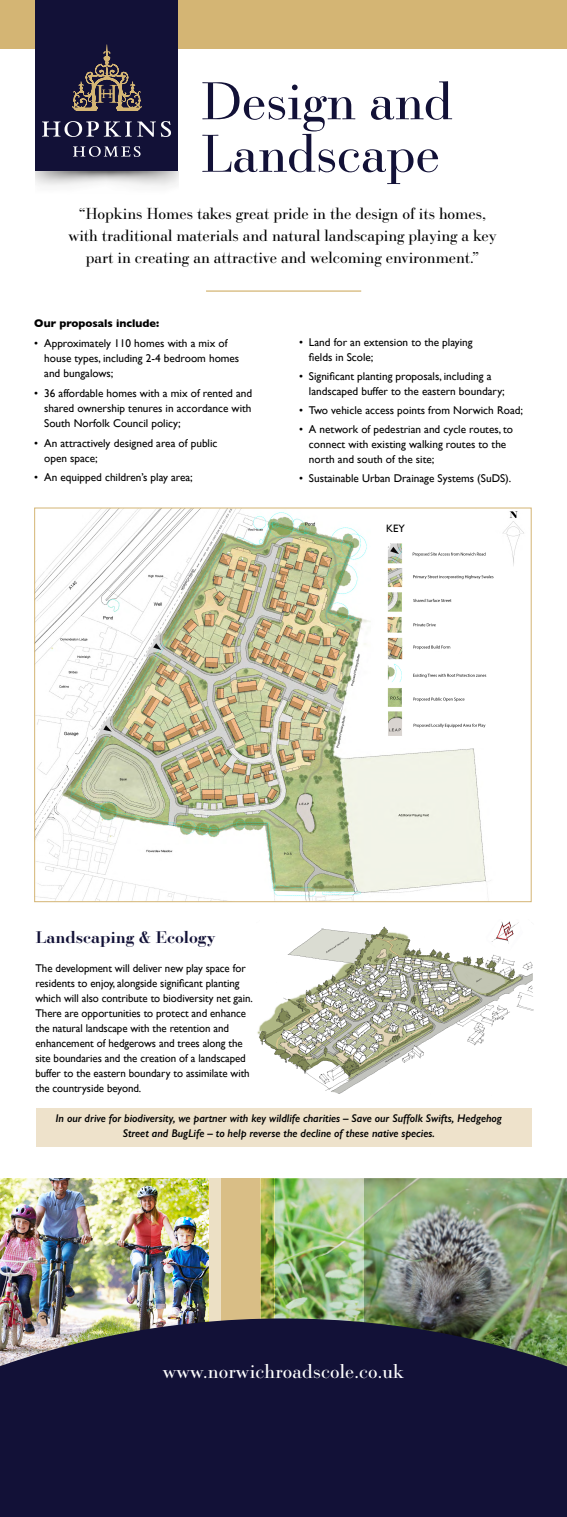
<style>
.page{position:relative;width:567px;height:1517px;background:#fff}
.page>*{position:absolute;margin:0;border:0;box-sizing:border-box;transform-origin:0 0}
.t1{font:51.65px/52.5px "Ratio Modern";color:#121137}
.t2{font:19.12px "Ratio Modern";letter-spacing:.01em;color:#fff}
.t3{font:500 16.5px "Ratio Modern";color:#121137}
.t4{font:15.55px/21.9px "Ratio Modern";color:#000;text-align:center}
.t5{font:11.25px/15px "Gill Sans";color:#000}
.t6{font:italic 600 11.25px/15px "Gill Sans";letter-spacing:-.005em;color:#000;text-align:center}
.t7{font:700 11.25px "Gill Sans";color:#000}
.t8{font:10.7px "Gill Sans";color:#000}
</style>
<div class="page">
<div style="left:36px;top:1108px;width:495px;height:38px;background:#eee2cb"></div>
<img style="left:0;top:1178px;width:151px;height:140px">
<img style="left:151px;top:1178px;width:57px;height:140px">
<img style="left:364px;top:1178px;width:203px;height:140px">
<img style="left:275px;top:1178px;width:89px;height:140px">
<svg style="left:208px;top:1178px;width:67px;height:140px;background:#ccbf82"></svg>
<div style="left:0;top:0;width:567px;height:49px;background:#d4b574"></div>
<div style="left:35px;top:0;width:143px;height:172px;background:#121137"></div>
<svg style="left:72px;top:44px;width:70px;height:67px"></svg>
<svg style="left:42px;top:121px;width:129px;height:16px"></svg>
<svg style="left:73px;top:146px;width:68px;height:11px"></svg>
<svg style="left:0;top:1318px;width:567px;height:199px;background:#1b1b3b"></svg>
<hr style="left:206px;top:290px;width:155px;height:2px;background:#d4b574">
<img style="left:36px;top:510px;width:488px;height:390px">
<div style="left:441px;top:553px;width:62px;height:176px;background:#fff"></div>
<img style="left:376px;top:539px;width:123px;height:209px">
<img style="left:257px;top:921px;width:277px;height:173px">
<h1 class="t1" style="left:201px;top:73px;width:254px">Design and<br>Landscape</h1>
<h3 class="t4" style="left:68px;top:202px;width:430px">“Hopkins Homes takes great pride in the design of its homes, with traditional materials and natural landscaping playing a key part in creating an attractive and welcoming environment.”</h3>
<p class="t7" style="left:34px;top:314px;width:126px">Our proposals include:</p>
<p class="t5" style="left:44px;top:336px;width:197px;text-indent:-10px">• Approximately 110 homes with a mix of house types, including 2-4 bedroom homes and bungalows;</p>
<p class="t5" style="left:44px;top:386px;width:210px;text-align:justify;text-indent:-10px">• 36 affordable homes with a mix of rented and shared ownership tenures in accordance with South Norfolk Council policy;</p>
<p class="t5" style="left:44px;top:435px;width:175px;text-indent:-10px">• An attractively designed area of public open space;</p>
<p class="t5" style="left:34px;top:470px;width:160px">• An equipped children’s play area;</p>
<p class="t5" style="left:309px;top:335px;width:165px;text-indent:-10px">• Land for an extension to the playing fields in Scole;</p>
<p class="t5" style="left:309px;top:368px;width:197px;text-indent:-10px">• Significant planting proposals, including a landscaped buffer to the eastern boundary;</p>
<p class="t5" style="left:299px;top:402px;width:226px">• Two vehicle access points from Norwich Road;</p>
<p class="t5" style="left:309px;top:421px;width:206px;text-indent:-10px">• A network of pedestrian and cycle routes, to connect with existing walking routes to the north and south of the site;</p>
<p class="t5" style="left:299px;top:470px;width:214px">• Sustainable Urban Drainage Systems (SuDS).</p>
<p class="t8" style="left:386px;top:522px;width:20px">KEY</p>
<h3 class="t3" style="left:35px;top:925px;width:181px">Landscaping &amp; Ecology</h3>
<p class="t5" style="left:35px;top:960px;width:219px">The development will deliver new play space for residents to enjoy, alongside significant planting which will also contribute to biodiversity net gain.<br>There are opportunities to protect and enhance the natural landscape with the retention and enhancement of hedgerows and trees along the site boundaries and the creation of a landscaped buffer to the eastern boundary to assimilate with the countryside beyond.</p>
<p class="t6" style="left:55px;top:1111px;width:448px">In our drive for biodiversity, we partner with key wildlife charities – Save our Suffolk Swifts, Hedgehog<br>Street and BugLife – to help reverse the decline of these native species.</p>
<h2 class="t2" style="left:163px;top:1358px;width:243px">www.norwichroadscole.co.uk</h2>
</div>
